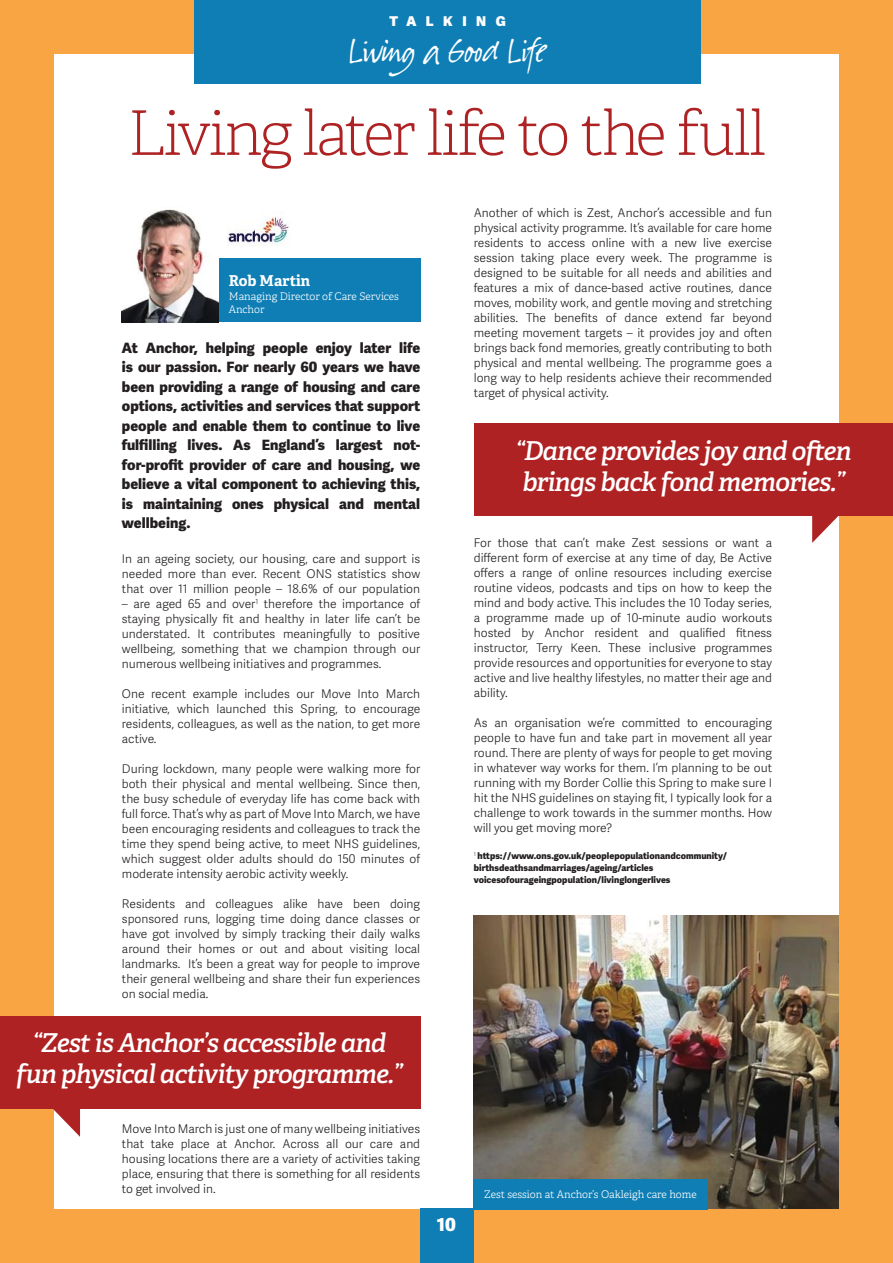
<style>
.page{position:relative;width:893px;height:1263px;background:#f9a543}
.page>*{position:absolute;margin:0;border:0;box-sizing:border-box;transform-origin:0 0}
.t1{font:100 61.5px "Adelle";letter-spacing:-.045em;color:#ae2223}
.t2{font:42px "Suomi Hand Script";color:#fff}
.t3{font:italic 600 26.1px "Adelle";letter-spacing:-.03em;color:#fff}
.t4{font:800 18px "Adelle Sans";color:#fff}
.t5{font:700 15px "Adelle";color:#fff}
.t6{font:800 14.25px/19.5px "Adelle Sans";color:#231f20;text-align:justify}
.t7{font:800 13.5px "Adelle Sans";letter-spacing:.71em;color:#fff}
.t8{font:300 12px/15px "Adelle Sans";color:#231f20;text-align:justify}
.t9{font:300 10.5px "Adelle";color:#fff}
.t10{font:800 9px/12px "Adelle Sans";color:#231f20}
</style>
<div class="page">
<div style="left:54px;top:54px;width:785px;height:1155px;background:#fff"></div>
<div style="left:420px;top:1209px;width:54px;height:54px;background:#0e7eb5"></div>
<div style="left:216px;top:258px;width:204px;height:64px;background:#0e7eb5"></div>
<img style="left:228px;top:211px;width:61px;height:35px">
<img style="left:122px;top:209px;width:97px;height:113px">
<div style="left:195px;top:0;width:506px;height:83px;background:#0e7eb5"></div>
<div style="left:0;top:1016px;width:420px;height:92px;background:#ae2223"></div>
<svg style="left:26px;top:1108px;width:54px;height:29px"></svg>
<div style="left:474px;top:423px;width:419px;height:92px;background:#ae2223"></div>
<svg style="left:812px;top:515px;width:54px;height:28px"></svg>
<img style="left:474px;top:916px;width:365px;height:293px">
<div style="left:474px;top:1179px;width:234px;height:30px;background:#0e7eb5"></div>
<p class="t7" style="left:389px;top:13px;width:118px">TALKING</p>
<p class="t2" style="left:349px;top:30px;width:198px">Living a Good Life</p>
<p class="t1" style="left:128px;top:96px;width:640px">Living later life to the full</p>
<p class="t8" style="left:474px;top:206px;width:300px">Another of which is Zest, Anchor’s accessible and fun physical activity programme. It’s available for care home residents to access online with a new live exercise session taking place every week. The programme is designed to be suitable for all needs and abilities and features a mix of dance-based active routines, dance moves, mobility work, and gentle moving and stretching abilities. The benefits of dance extend far beyond meeting movement targets – it provides joy and often brings back fond memories, greatly contributing to both physical and mental wellbeing. The programme goes a long way to help residents achieve their recommended target of physical activity.</p>
<p class="t5" style="left:229px;top:272px;width:83px">Rob Martin</p>
<p class="t9" style="left:229px;top:290px;width:172px">Managing Director of Care Services</p>
<p class="t9" style="left:229px;top:303px;width:37px">Anchor</p>
<p class="t6" style="left:122px;top:338px;width:300px">At Anchor, helping people enjoy later life is our passion. For nearly 60 years we have been providing a range of housing and care options, activities and services that support people and enable them to continue to live fulfilling lives. As England’s largest not&shy;for-profit provider of care and housing, we believe a vital component to achieving this, is maintaining ones physical and mental wellbeing.</p>
<p class="t8" style="left:122px;top:551px;width:300px">In an ageing society, our housing, care and support is needed more than ever. Recent ONS statistics show that over 11 million people – 18.6% of our population</p>
<p class="t8" style="left:122px;top:596px;width:300px">– are aged 65 and over<sup>1</sup> therefore the importance of staying physically fit and healthy in later life can’t be understated. It contributes meaningfully to positive wellbeing, something that we champion through our numerous wellbeing initiatives and programmes.</p>
<p class="t8" style="left:122px;top:686px;width:300px">One recent example includes our Move Into March initiative, which launched this Spring, to encourage residents, colleagues, as well as the nation, to get more active.</p>
<p class="t8" style="left:122px;top:761px;width:300px">During lockdown, many people were walking more for both their physical and mental wellbeing. Since then, the busy schedule of everyday life has come back with full force. That’s why as part of Move Into March, we have been encouraging residents and colleagues to track the time they spend being active, to meet NHS guidelines, which suggest older adults should do 150 minutes of moderate intensity aerobic activity weekly.</p>
<p class="t8" style="left:122px;top:896px;width:300px">Residents and colleagues alike have been doing sponsored runs, logging time doing dance classes or have got involved by simply tracking their daily walks around their homes or out and about visiting local landmarks. It’s been a great way for people to improve their general wellbeing and share their fun experiences on social media.</p>
<p class="t3" style="left:515px;top:434px;width:338px">“Dance provides joy and often</p>
<p class="t3" style="left:522px;top:465px;width:324px">brings back fond memories.”</p>
<p class="t8" style="left:474px;top:536px;width:300px">For those that can’t make Zest sessions or want a different form of exercise at any time of day, Be Active offers a range of online resources including exercise routine videos, podcasts and tips on how to keep the mind and body active. This includes the 10 Today series, a programme made up of 10-minute audio workouts hosted by Anchor resident and qualified fitness instructor, Terry Keen. These inclusive programmes provide resources and opportunities for everyone to stay active and live healthy lifestyles, no matter their age and ability.</p>
<p class="t8" style="left:474px;top:716px;width:300px">As an organisation we’re committed to encouraging people to have fun and take part in movement all year round. There are plenty of ways for people to get moving in whatever way works for them. I’m planning to be out running with my Border Collie this Spring to make sure I hit the NHS guidelines on staying fit, I typically look for a challenge to work towards in the summer months. How will you get moving more?</p>
<p class="t10" style="left:474px;top:850px;width:255px"><sup>1</sup> https://www.ons.gov.uk/peoplepopulationandcommunity/ birthsdeathsandmarriages/ageing/articles</p>
<p class="t10" style="left:474px;top:874px;width:198px">voicesofourageingpopulation/livinglongerlives</p>
<p class="t3" style="left:32px;top:1026px;width:355px">“Zest is Anchor’s accessible and</p>
<p class="t3" style="left:16px;top:1057px;width:388px">fun physical activity programme.”</p>
<p class="t8" style="left:122px;top:1121px;width:300px">Move Into March is just one of many wellbeing initiatives that take place at Anchor. Across all our care and housing locations there are a variety of activities taking place, ensuring that there is something for all residents to get involved in.</p>
<p class="t4" style="left:437px;top:1213px;width:21px">10</p>
<p class="t9" style="left:484px;top:1187px;width:214px">Zest session at Anchor’s Oakleigh care home</p>
</div>
